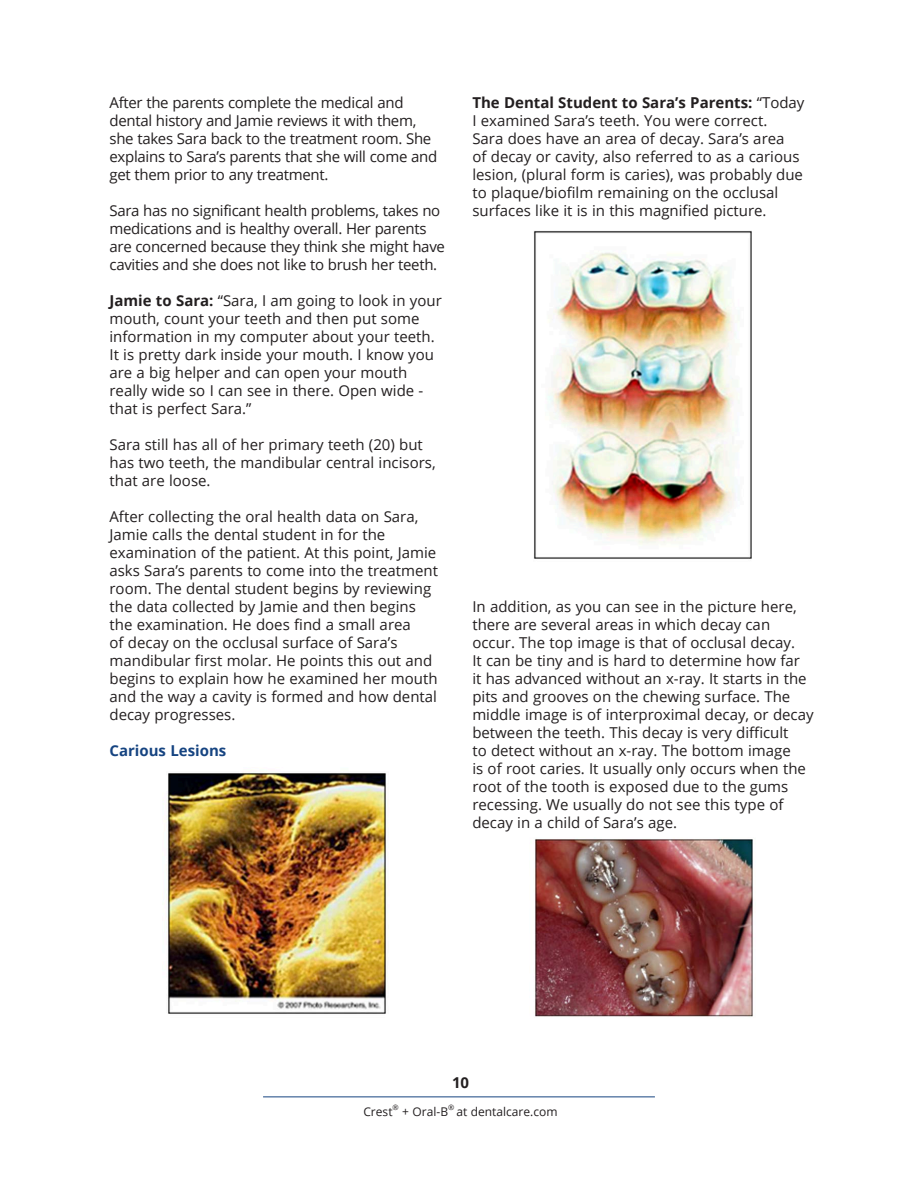
<style>
.page{position:relative;width:918px;height:1188px;background:#fff}
.page>*{position:absolute;margin:0;border:0;box-sizing:border-box;transform-origin:0 0}
.Main_Body{font:15px/18px "Open Sans";color:#231f20}
.Main_Body-2{font:15px/18px "Open Sans";letter-spacing:-.02em;color:#231f20}
.Subhead{font:700 15px "Open Sans";color:#164481}
.t1{font:700 15px "Open Sans";color:#231f20}
.t2{font:12px "Open Sans";color:#231f20}
.t3{font:7.5px "Open Sans";color:#231f20}
.s1{font-weight:700}
</style>
<div class="page">
<hr style="left:263px;top:1096px;width:392px;height:1px;background:#164481">
<img style="left:167px;top:772px;width:219px;height:242px">
<img style="left:533px;top:230px;width:219px;height:329px">
<img style="left:535px;top:839px;width:218px;height:178px">
<p class="Main_Body-2" style="left:110px;top:93px;width:329px">After the parents complete the medical and dental history and Jamie reviews it with them, she takes Sara back to the treatment room. She explains to Sara’s parents that she will come and get them prior to any treatment.</p>
<p class="Main_Body-2" style="left:110px;top:201px;width:337px">Sara has no significant health problems, takes no medications and is healthy overall. Her parents are concerned because they think she might have cavities and she does not like to brush her teeth.</p>
<p class="Main_Body" style="left:110px;top:291px;width:334px"><span class="s1">Jamie to Sara:</span> “Sara, I am going to look in your mouth, count your teeth and then put some information in my computer about your teeth.<br>It is pretty dark inside your mouth. I know you are a big helper and can open your mouth really wide so I can see in there. Open wide - that is perfect Sara.”</p>
<p class="Main_Body" style="left:110px;top:435px;width:328px">Sara still has all of her primary teeth (20) but has two teeth, the mandibular central incisors, that are loose.</p>
<p class="Main_Body" style="left:110px;top:507px;width:330px">After collecting the oral health data on Sara, Jamie calls the dental student in for the examination of the patient. At this point, Jamie asks Sara’s parents to come into the treatment room. The dental student begins by reviewing the data collected by Jamie and then begins the examination. He does find a small area<br>of decay on the occlusal surface of Sara’s mandibular first molar. He points this out and begins to explain how he examined her mouth and the way a cavity is formed and how dental decay progresses.</p>
<p class="Subhead" style="left:110px;top:740px;width:118px">Carious Lesions</p>
<p class="Main_Body" style="left:472px;top:93px;width:334px"><span class="s1">The Dental Student to Sara’s Parents:</span> “Today I examined Sara’s teeth. You were correct.<br>Sara does have an area of decay. Sara’s area<br>of decay or cavity, also referred to as a carious lesion, (plural form is caries), was probably due to plaque/biofilm remaining on the occlusal surfaces like it is in this magnified picture.</p>
<p class="Main_Body" style="left:472px;top:597px;width:343px">In addition, as you can see in the picture here, there are several areas in which decay can occur. The top image is that of occlusal decay.<br>It can be tiny and is hard to determine how far<br>it has advanced without an x-ray. It starts in the pits and grooves on the chewing surface. The middle image is of interproximal decay, or decay between the teeth. This decay is very difficult<br>to detect without an x-ray. The bottom image<br>is of root caries. It usually only occurs when the root of the tooth is exposed due to the gums recessing. We usually do not see this type of decay in a child of Sara’s age.</p>
<p class="t1" style="left:452px;top:1072px;width:19px">10</p>
<p class="t2" style="left:363px;top:1103px;width:31px">Crest</p>
<p class="t3" style="left:393px;top:1102px;width:8px">®</p>
<p class="t2" style="left:402px;top:1103px;width:47px">+ Oral-B</p>
<p class="t3" style="left:448px;top:1102px;width:8px">®</p>
<p class="t2" style="left:457px;top:1103px;width:103px">at dentalcare.com</p>
</div>
